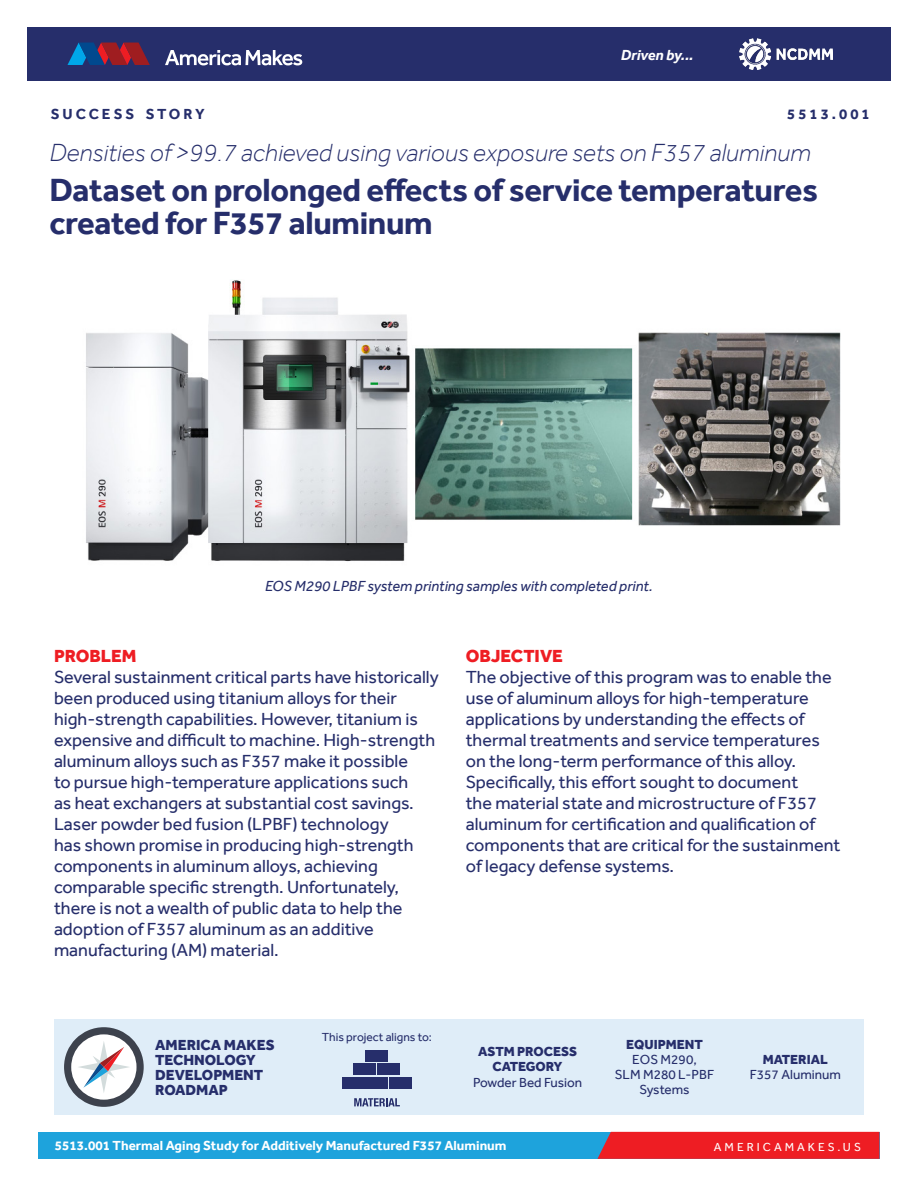
<style>
.page{position:relative;width:918px;height:1188px;background:#fff}
.page>*{position:absolute;margin:0;border:0;box-sizing:border-box;transform-origin:0 0}
._1-Innovation_Statem{font:700 33px/33px "Effra";letter-spacing:-.01em;color:#262e6b}
._1-Innovation_Statem-2{font:italic 300 25.5px "Effra";color:#262e6b}
.Body_Copy{font:18px/21px "Effra";color:#262e6b}
.Red_Heading{font:800 18px "Effra";color:#ee1d23}
.t1{font:italic 15px "Effra";color:#262e6b}
.t2{font:800 15px/15px "Effra";color:#262e6b}
.t3{font:700 15px "Effra";letter-spacing:.2em;color:#262e6b}
.t4{font:italic 700 15px "Effra";letter-spacing:-.005em;color:#fff}
.t5{font:700 13.5px "Effra";color:#fff}
.Footer-ASTM___Mat_l{font:13.5px/15px "Effra";color:#262e6b;text-align:center}
.Footer-ASTM___Matl_H{font:800 13.5px/15px "Effra";color:#262e6b;text-align:center}
.Footer-ASTM___Matl_H-2{font:13.5px "Effra";color:#262e6b}
.t6{font:12px "Effra";color:#262e6b}
.t7{font:12px "Effra";letter-spacing:.25em;color:#fff}
</style>
<div class="page">
<div style="left:38px;top:1132px;width:841px;height:27px;background:#1ea3dc"></div>
<div style="left:597px;top:1132px;width:282px;height:27px;background:#ee1d23"></div>
<div style="left:27px;top:27px;width:864px;height:54px;background:#262e6b"></div>
<svg style="left:67px;top:43px;width:83px;height:22px"></svg>
<svg style="left:165px;top:50px;width:137px;height:15px"></svg>
<img style="left:740px;top:38px;width:92px;height:32px">
<div style="left:54px;top:1020px;width:810px;height:95px;background:#dfedf8"></div>
<div style="left:366px;top:1050px;width:22px;height:12px;background:#262e6b"></div>
<div style="left:354px;top:1063px;width:22px;height:12px;background:#262e6b"></div>
<div style="left:366px;top:1077px;width:22px;height:12px;background:#262e6b"></div>
<div style="left:378px;top:1063px;width:22px;height:12px;background:#262e6b"></div>
<div style="left:389px;top:1077px;width:23px;height:12px;background:#262e6b"></div>
<div style="left:342px;top:1077px;width:22px;height:12px;background:#262e6b"></div>
<svg style="left:354px;top:1098px;width:46px;height:8px"></svg>
<svg style="left:64px;top:1027px;width:80px;height:80px"></svg>
<img style="left:86px;top:280px;width:755px;height:282px">
<p class="t4" style="left:621px;top:46px;width:74px">Driven by...</p>
<p class="t3" style="left:51px;top:105px;width:155px">SUCCESS STORY</p>
<p class="t3" style="left:787px;top:105px;width:84px">5513.001</p>
<p class="_1-Innovation_Statem-2" style="left:49px;top:137px;width:763px">Densities of &gt;99.7 achieved using various exposure sets on F357 aluminum</p>
<p class="_1-Innovation_Statem" style="left:49px;top:173px;width:770px">Dataset on prolonged effects of service temperatures created for F357 aluminum</p>
<p class="t1" style="left:265px;top:577px;width:389px">EOS M290 LPBF system printing samples with completed print.</p>
<p class="Red_Heading" style="left:54px;top:645px;width:84px">PROBLEM</p>
<p class="Body_Copy" style="left:54px;top:666px;width:386px">Several sustainment critical parts have historically been produced using titanium alloys for their high-strength capabilities. However, titanium is expensive and difficult to machine. High-strength aluminum alloys such as F357 make it possible<br>to pursue high-temperature applications such<br>as heat exchangers at substantial cost savings.<br>Laser powder bed fusion (LPBF) technology<br>has shown promise in producing high-strength components in aluminum alloys, achieving comparable specific strength. Unfortunately, there is not a wealth of public data to help the adoption of F357 aluminum as an additive manufacturing (AM) material.</p>
<p class="Red_Heading" style="left:466px;top:645px;width:99px">OBJECTIVE</p>
<p class="Body_Copy" style="left:466px;top:666px;width:376px">The objective of this program was to enable the use of aluminum alloys for high-temperature applications by understanding the effects of thermal treatments and service temperatures on the long-term performance of this alloy.<br>Specifically, this effort sought to document<br>the material state and microstructure of F357 aluminum for certification and qualification of components that are critical for the sustainment of legacy defense systems.</p>
<p class="t2" style="left:155px;top:1037px;width:121px">AMERICA MAKES<br>TECHNOLOGY<br>DEVELOPMENT<br>ROADMAP</p>
<p class="t6" style="left:322px;top:1030px;width:112px">This project aligns to:</p>
<p class="Footer-ASTM___Matl_H" style="left:478px;top:1044px;width:100px">ASTM PROCESS<br>CATEGORY</p>
<p class="Footer-ASTM___Mat_l" style="left:473px;top:1075px;width:111px">Powder Bed Fusion</p>
<p class="Footer-ASTM___Matl_H" style="left:626px;top:1037px;width:78px">EQUIPMENT</p>
<p class="Footer-ASTM___Mat_l" style="left:615px;top:1052px;width:101px">EOS M290,<br>SLM M280 L-PBF<br>Systems</p>
<p class="Footer-ASTM___Matl_H" style="left:763px;top:1052px;width:66px">MATERIAL</p>
<p class="Footer-ASTM___Matl_H-2" style="left:750px;top:1066px;width:93px">F357 Aluminum</p>
<p class="t5" style="left:55px;top:1137px;width:453px">5513.001 Thermal Aging Study for Additively Manufactured F357 Aluminum</p>
<p class="t7" style="left:714px;top:1139px;width:149px">AMERICAMAKES.US</p>
</div>
